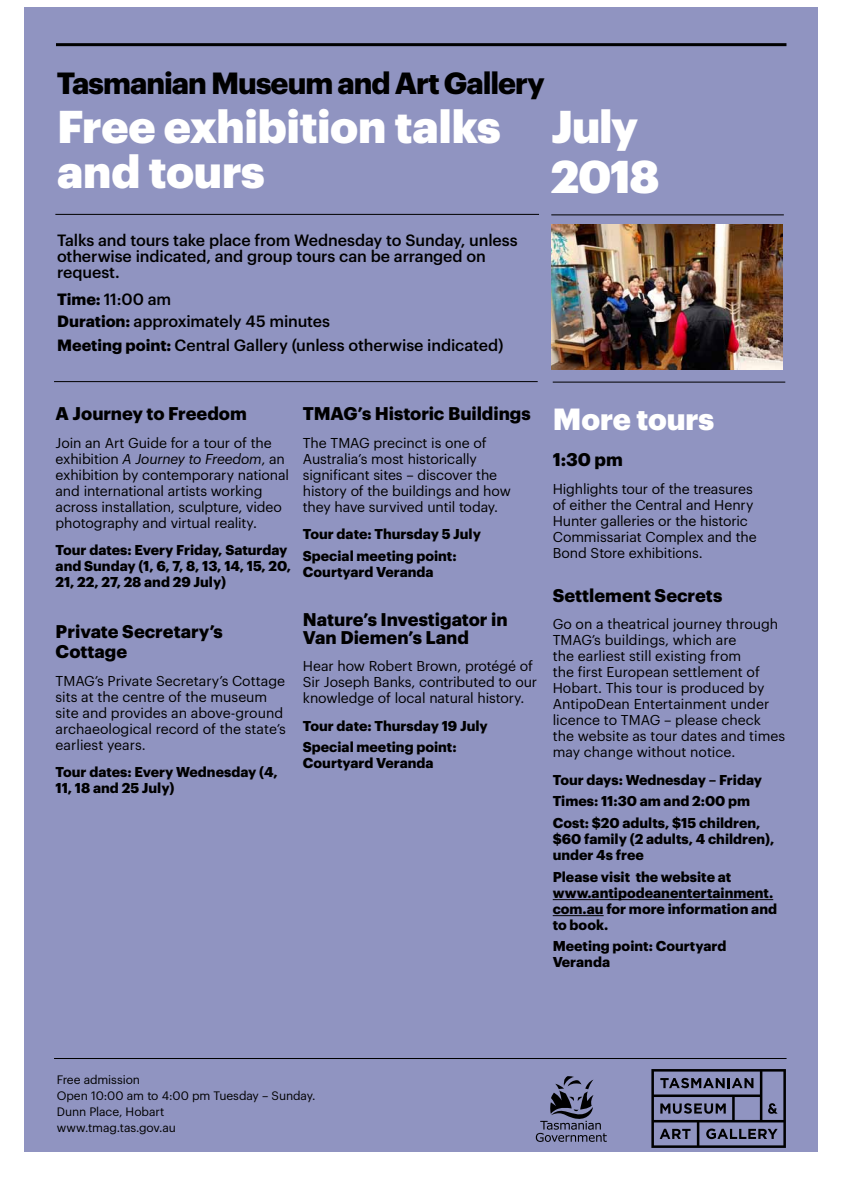
<style>
.page{position:relative;width:842px;height:1191px;background:#fff}
.page>*{position:absolute;margin:0;border:0;box-sizing:border-box;transform-origin:0 0}
.t1{font:900 45px/45px "Graphik";letter-spacing:-.01em;color:#fff}
.t2{font:700 30px "Graphik";letter-spacing:-.035em;color:#000}
.t3{font:900 30px "Graphik";letter-spacing:-.005em;color:#fff}
.t4{font:700 18px/20px "Graphik";color:#000}
.t5{font:500 16px/16px "Graphik";letter-spacing:-.01em;color:#000}
.t6{font:14px/16px "Graphik";letter-spacing:-.005em;color:#000}
.t7{font:700 14px/16px "Graphik";color:#000}
.t8{font:12px/15.8px "Graphik";letter-spacing:-.005em;color:#000}
.s1{font-weight:700}
.s2{font-style:italic}
</style>
<div class="page">
<div style="left:24px;top:7px;width:793px;height:1144px;background:#9094c1"></div>
<svg style="left:536px;top:1076px;width:71px;height:65px"></svg>
<svg style="left:651px;top:1069px;width:135px;height:78px"></svg>
<hr style="left:56px;top:43px;width:730px;height:3px;background:#000">
<hr style="left:54px;top:1058px;width:732px;height:1px;background:#000">
<hr style="left:55px;top:214px;width:484px;height:1px;background:#000">
<hr style="left:551px;top:214px;width:233px;height:1px;background:#000">
<hr style="left:553px;top:381px;width:232px;height:1px;background:#000">
<img style="left:551px;top:224px;width:231px;height:145px">
<hr style="left:54px;top:381px;width:484px;height:1px;background:#000">
<hr style="left:553px;top:899px;width:220px;height:1px;background:#000">
<hr style="left:553px;top:915px;width:51px;height:1px;background:#000">
<h2 class="t2" style="left:57px;top:60px;width:490px">Tasmanian Museum and Art Gallery</h2>
<h1 class="t1" style="left:57px;top:100px;width:445px">Free exhibition talks and tours</h1>
<p class="t5" style="left:57px;top:230px;width:462px">Talks and tours take place from Wednesday to Sunday, unless otherwise indicated, and group tours can be arranged on request.</p>
<p class="t5" style="left:57px;top:287px;width:274px;line-height:21.7px"><span class="s1">Time:</span> 11:00 am<br><span class="s1">Duration:</span> approximately 45 minutes</p>
<p class="t5" style="left:57px;top:336px;width:448px"><span class="s1">Meeting point:</span> Central Gallery (unless otherwise indicated)</p>
<h1 class="t1" style="left:551px;top:97px;width:110px;line-height:50px">July<br>2018</h1>
<p class="t4" style="left:56px;top:402px;width:193px">A Journey to Freedom</p>
<p class="t6" style="left:56px;top:433px;width:235px">Join an Art Guide for a tour of the exhibition <span class="s2">A Journey to Freedom</span>, an exhibition by contemporary national and international artists working across installation, sculpture, video photography and virtual reality.</p>
<p class="t7" style="left:56px;top:541px;width:237px">Tour dates: Every Friday, Saturday and Sunday (1, 6, 7, 8, 13, 14, 15, 20,<br>21, 22, 27, 28 and 29 July)</p>
<p class="t4" style="left:56px;top:620px;width:169px">Private Secretary’s<br>Cottage</p>
<p class="t6" style="left:56px;top:671px;width:232px">TMAG’s Private Secretary’s Cottage sits at the centre of the museum site and provides an above-ground archaeological record of the state’s earliest years.</p>
<p class="t7" style="left:56px;top:763px;width:224px">Tour dates: Every Wednesday (4,<br>11, 18 and 25 July)</p>
<p class="t4" style="left:303px;top:402px;width:229px">TMAG’s Historic Buildings</p>
<p class="t6" style="left:303px;top:433px;width:209px">The TMAG precinct is one of<br>Australia’s most historically significant sites – discover the history of the buildings and how they have survived until today.</p>
<p class="t7" style="left:303px;top:522px;width:180px;line-height:21.7px">Tour date: Thursday 5 July<br>Special meeting point:</p>
<p class="t7" style="left:303px;top:562px;width:132px">Courtyard Veranda</p>
<p class="t4" style="left:303px;top:608px;width:206px;line-height:18px">Nature’s Investigator in<br>Van Diemen’s Land</p>
<p class="t6" style="left:303px;top:657px;width:236px">Hear how Robert Brown, protégé of<br>Sir Joseph Banks, contributed to our knowledge of local natural history.</p>
<p class="t7" style="left:303px;top:713px;width:186px;line-height:21.7px">Tour date: Thursday 19 July<br>Special meeting point:</p>
<p class="t7" style="left:303px;top:754px;width:132px">Courtyard Veranda</p>
<h2 class="t3" style="left:553px;top:396px;width:163px">More tours</h2>
<p class="t4" style="left:553px;top:448px;width:72px">1:30 pm</p>
<p class="t6" style="left:553px;top:479px;width:205px">Highlights tour of the treasures of either the Central and Henry<br>Hunter galleries or the historic<br>Commissariat Complex and the<br>Bond Store exhibitions.</p>
<p class="t4" style="left:553px;top:583px;width:171px">Settlement Secrets</p>
<p class="t6" style="left:553px;top:615px;width:234px">Go on a theatrical journey through<br>TMAG’s buildings, which are<br>the earliest still existing from<br>the first European settlement of<br>Hobart. This tour is produced by<br>AntipoDean Entertainment under licence to TMAG – please check the website as tour dates and times may change without notice.</p>
<p class="t7" style="left:553px;top:767px;width:211px;line-height:21.7px">Tour days: Wednesday – Friday<br>Times: 11:30 am and 2:00 pm<br>Cost: $20 adults, $15 children,</p>
<p class="t7" style="left:553px;top:829px;width:223px">$60 family (2 adults, 4 children), under 4s free</p>
<p class="t7" style="left:553px;top:867px;width:226px">Please visit the website at www.antipodeanentertainment. com.au for more information and to book.</p>
<p class="t7" style="left:553px;top:937px;width:175px">Meeting point: Courtyard<br>Veranda</p>
<p class="t8" style="left:57px;top:1071px;width:260px">Free admission<br>Open 10:00 am to 4:00 pm Tuesday – Sunday.<br>Dunn Place, Hobart<br>www.tmag.tas.gov.au</p>
</div>
